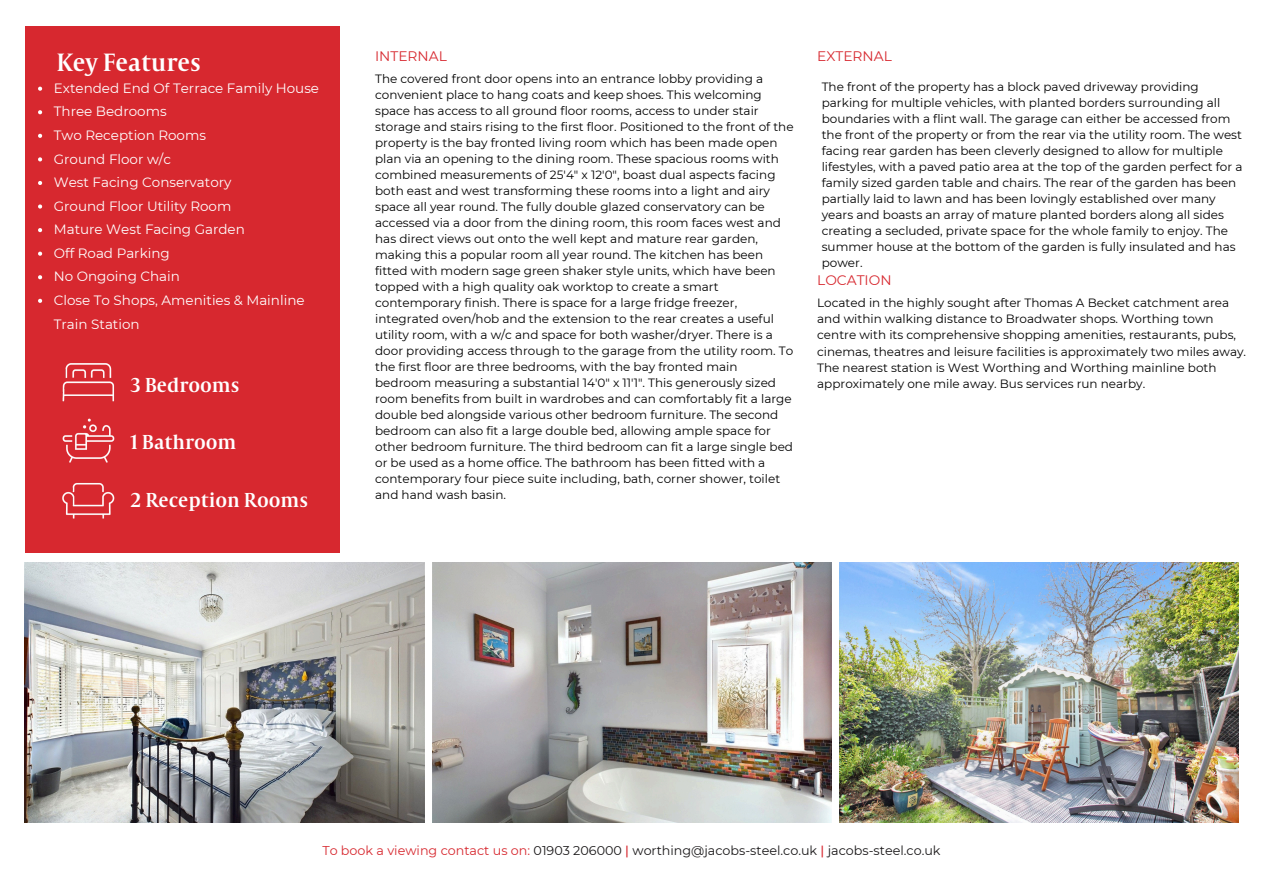
<style>
.page{position:relative;width:1263px;height:894px;background:#fff}
.page>*{position:absolute;margin:0;border:0;box-sizing:border-box;transform-origin:0 0}
.t1{font:27.6px "Capitolium Road";color:#fff}
.t2{font:22.2px "Capitolium Road";color:#fff}
.t3{font:13.8px "Montserrat";color:#d7282f}
.t4{font:13.5px/23.5px "Montserrat";color:#fff}
.t5{font:12.75px "Montserrat";color:#191718}
.t6{font:12px/16px "Montserrat";color:#000}
.s1{color:#d7282f}
.s2{font-weight:500;color:#d7282f}
</style>
<div class="page">
<img style="left:25px;top:562px;width:399px;height:260px">
<img style="left:432px;top:562px;width:399px;height:260px">
<img style="left:839px;top:562px;width:400px;height:260px">
<div style="left:25px;top:26px;width:314px;height:526px;background:#d7282f"></div>
<img style="left:62px;top:482px;width:53px;height:37px">
<img style="left:62px;top:418px;width:53px;height:45px">
<img style="left:62px;top:363px;width:53px;height:39px">
<svg style="left:38px;top:87px;width:4px;height:4px"></svg>
<svg style="left:38px;top:110px;width:4px;height:4px"></svg>
<svg style="left:38px;top:134px;width:4px;height:4px"></svg>
<svg style="left:38px;top:157px;width:4px;height:4px"></svg>
<svg style="left:38px;top:181px;width:4px;height:4px"></svg>
<svg style="left:38px;top:204px;width:4px;height:4px"></svg>
<svg style="left:38px;top:228px;width:4px;height:4px"></svg>
<svg style="left:38px;top:251px;width:4px;height:5px"></svg>
<svg style="left:38px;top:275px;width:4px;height:4px"></svg>
<svg style="left:38px;top:299px;width:4px;height:4px"></svg>
<h2 class="t1" style="left:57px;top:53px;width:146px">Key Features</h2>
<p class="t4" style="left:54px;top:76px;width:267px">Extended End Of Terrace Family House</p>
<p class="t4" style="left:54px;top:100px;width:114px">Three Bedrooms</p>
<p class="t4" style="left:54px;top:123px;width:154px">Two Reception Rooms</p>
<p class="t4" style="left:54px;top:147px;width:119px">Ground Floor w/c</p>
<p class="t4" style="left:54px;top:170px;width:179px">West Facing Conservatory</p>
<p class="t4" style="left:54px;top:194px;width:179px">Ground Floor Utility Room</p>
<p class="t4" style="left:54px;top:217px;width:193px">Mature West Facing Garden</p>
<p class="t4" style="left:54px;top:241px;width:118px">Off Road Parking</p>
<h2 class="t4" style="left:54px;top:265px;width:128px">No Ongoing Chain</h2>
<p class="t4" style="left:54px;top:288px;width:252px">Close To Shops, Amenities &amp; Mainline<br>Train Station</p>
<p class="t2" style="left:130px;top:377px;width:111px">3 Bedrooms</p>
<h2 class="t2" style="left:130px;top:435px;width:108px">1 Bathroom</h2>
<h3 class="t2" style="left:130px;top:492px;width:179px">2 Reception Rooms</h3>
<p class="t3" style="left:375px;top:47px;width:73px">INTERNAL</p>
<h3 class="t3" style="left:817px;top:47px;width:76px">EXTERNAL</h3>
<p class="t6" style="left:375px;top:71px;width:420px">The covered front door opens into an entrance lobby providing a convenient place to hang coats and keep shoes. This welcoming space has access to all ground floor rooms, access to under stair storage and stairs rising to the first floor. Positioned to the front of the property is the bay fronted living room which has been made open plan via an opening to the dining room. These spacious rooms with combined measurements of 25'4" x 12'0", boast dual aspects facing both east and west transforming these rooms into a light and airy space all year round. The fully double glazed conservatory can be accessed via a door from the dining room, this room faces west and has direct views out onto the well kept and mature rear garden, making this a popular room all year round. The kitchen has been fitted with modern sage green shaker style units, which have been topped with a high quality oak worktop to create a smart contemporary finish. There is space for a large fridge freezer, integrated oven/hob and the extension to the rear creates a useful utility room, with a w/c and space for both washer/dryer. There is a door providing access through to the garage from the utility room. To the first floor are three bedrooms, with the bay fronted main bedroom measuring a substantial 14'0" x 11'1". This generously sized room benefits from built in wardrobes and can comfortably fit a large double bed alongside various other bedroom furniture. The second bedroom can also fit a large double bed, allowing ample space for other bedroom furniture. The third bedroom can fit a large single bed or be used as a home office. The bathroom has been fitted with a contemporary four piece suite including, bath, corner shower, toilet and hand wash basin.</p>
<h3 class="t6" style="left:822px;top:79px;width:422px">The front of the property has a block paved driveway providing parking for multiple vehicles, with planted borders surrounding all boundaries with a flint wall. The garage can either be accessed from the front of the property or from the rear via the utility room. The west facing rear garden has been cleverly designed to allow for multiple lifestyles, with a paved patio area at the top of the garden perfect for a family sized garden table and chairs. The rear of the garden has been partially laid to lawn and has been lovingly established over many years and boasts an array of mature planted borders along all sides creating a secluded, private space for the whole family to enjoy. The summer house at the bottom of the garden is fully insulated and has power.</h3>
<h4 class="t3" style="left:817px;top:272px;width:76px">LOCATION</h4>
<p class="t6" style="left:817px;top:295px;width:430px">Located in the highly sought after Thomas A Becket catchment area and within walking distance to Broadwater shops. Worthing town centre with its comprehensive shopping amenities, restaurants, pubs, cinemas, theatres and leisure facilities is approximately two miles away.<br>The nearest station is West Worthing and Worthing mainline both approximately one mile away. Bus services run nearby.</p>
<p class="t5" style="left:322px;top:842px;width:620px"><span class="s1">To book a viewing contact us on:</span> 01903 206000 <span class="s2">|</span> worthing@jacobs-steel.co.uk <span class="s2">|</span> jacobs-steel.co.uk</p>
</div>
